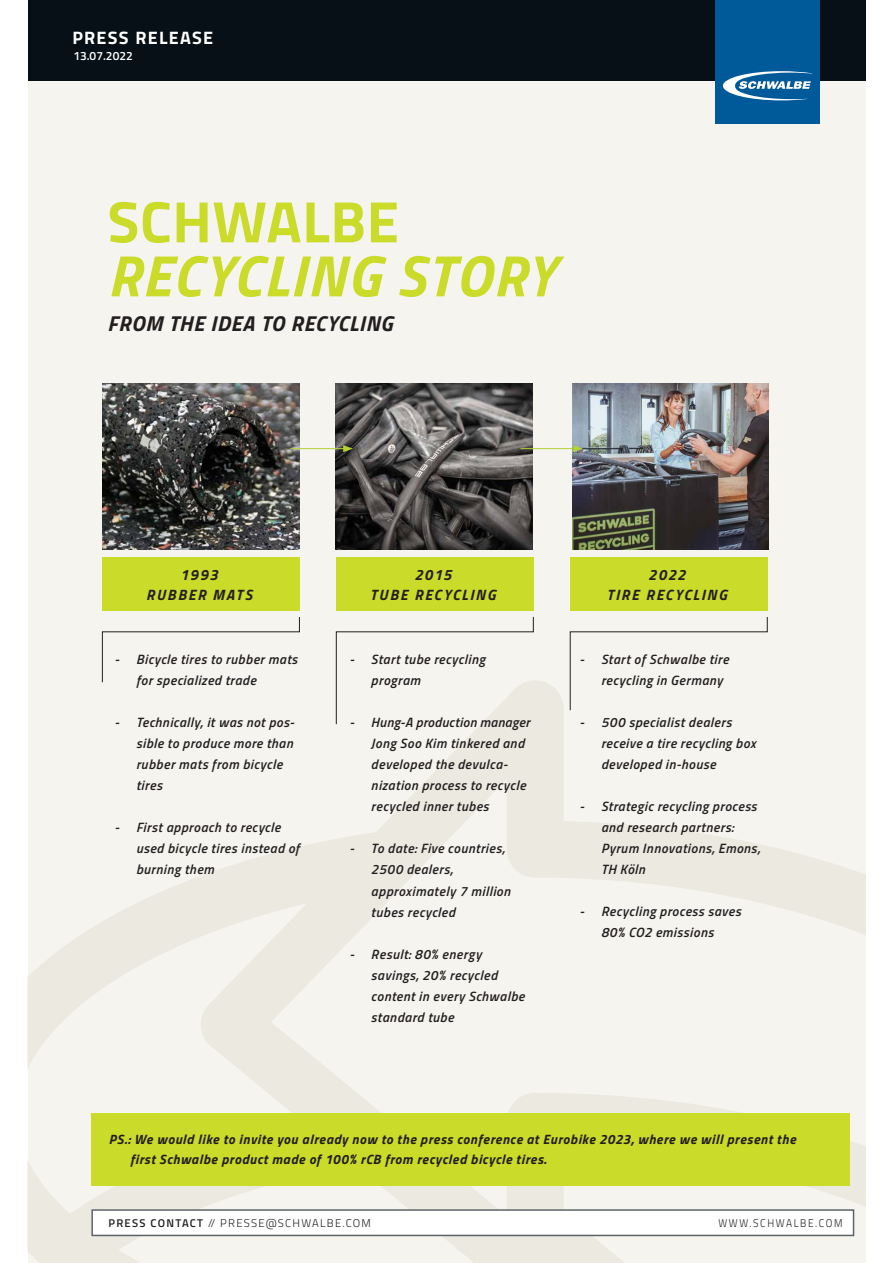
<style>
.page{position:relative;width:893px;height:1263px;background:#fff}
.page>*{position:absolute;margin:0;border:0;box-sizing:border-box;transform-origin:0 0}
.t1{font:italic 700 58.5px "Titillium";letter-spacing:.03em;color:#cadb2a}
.t2{font:700 58.5px "Titillium";letter-spacing:.01em;color:#cadb2a}
.t3{font:italic 700 21.6px "Titillium";letter-spacing:.035em;color:#231f20}
.t4{font:700 18px "Titillium";letter-spacing:.07em;color:#fff}
.t5{font:italic 700 15px/19.5px "Titillium";letter-spacing:.125em;color:#231f20;text-align:center}
.t6{font:italic 600 13.5px/21px "Titillium";letter-spacing:.04em;color:#231f20}
.t7{font:italic 700 13.5px/19.5px "Titillium";letter-spacing:.05em;color:#231f20}
.t8{font:600 12px "Titillium";color:#fff}
.t9{font:300 11.25px "Titillium";letter-spacing:.11em;color:#231f20}
.t10{font:300 11.25px "Titillium";letter-spacing:.16em;color:#231f20;scale:.9 1}
.s1{font-weight:600}
</style>
<div class="page">
<div style="left:28px;top:0;width:837px;height:1263px;background:#f5f4ef"></div>
<svg style="left:28px;top:681px;width:837px;height:582px"></svg>
<div style="left:28px;top:0;width:837px;height:81px;background:#071017"></div>
<div style="left:715px;top:0;width:105px;height:123px;background:#005999"></div>
<svg style="left:723px;top:71px;width:89px;height:29px"></svg>
<svg style="left:101px;top:617px;width:199px;height:66px"></svg>
<svg style="left:569px;top:617px;width:199px;height:94px"></svg>
<svg style="left:335px;top:617px;width:199px;height:108px"></svg>
<div style="left:102px;top:558px;width:198px;height:53px;background:#cadb2a"></div>
<div style="left:570px;top:558px;width:198px;height:53px;background:#cadb2a"></div>
<div style="left:336px;top:558px;width:198px;height:53px;background:#cadb2a"></div>
<img style="left:102px;top:383px;width:197px;height:166px">
<img style="left:335px;top:383px;width:197px;height:166px">
<img style="left:573px;top:383px;width:196px;height:166px">
<hr style="left:290px;top:448px;width:56px;height:1px;background:#b3d234">
<svg style="left:343px;top:445px;width:10px;height:7px"></svg>
<hr style="left:521px;top:448px;width:55px;height:1px;background:#b3d234">
<svg style="left:573px;top:445px;width:10px;height:7px"></svg>
<div style="left:91px;top:1113px;width:759px;height:73px;background:#cadb2a"></div>
<div style="left:91px;top:1209px;width:763px;height:27px;background:#fff;border:2px solid #5d6469"></div>
<h3 class="t4" style="left:72px;top:24px;width:142px">PRESS RELEASE</h3>
<p class="t8" style="left:73px;top:47px;width:61px">13.07.2022</p>
<h1 class="t2" style="left:108px;top:177px;width:293px">SCHWALBE</h1>
<h1 class="t1" style="left:108px;top:230px;width:449px">RECYCLING STORY</h1>
<h2 class="t3" style="left:107px;top:307px;width:287px">FROM THE IDEA TO RECYCLING</h2>
<p class="t5" style="left:146px;top:564px;width:108px">1993<br>RUBBER MATS</p>
<p class="t5" style="left:607px;top:564px;width:122px">2022<br>TIRE RECYCLING</p>
<p class="t5" style="left:370px;top:564px;width:127px">2015<br>TUBE RECYCLING</p>
<p class="t6" style="left:136px;top:648px;width:163px;text-indent:-21px">- Bicycle tires to rubber mats for specialized trade</p>
<p class="t6" style="left:136px;top:711px;width:160px;text-indent:-21px">- Technically, it was not pos&shy;sible to produce more than rubber mats from bicycle tires</p>
<p class="t6" style="left:136px;top:816px;width:165px;text-indent:-21px">- First approach to recycle used bicycle tires instead of burning them</p>
<p class="t6" style="left:371px;top:648px;width:116px;text-indent:-21px">- Start tube recycling program</p>
<p class="t6" style="left:371px;top:711px;width:160px;text-indent:-21px">- Hung-A production manager<br>Jong Soo Kim tinkered and developed the devulca&shy;nization process to recycle recycled inner tubes</p>
<p class="t6" style="left:371px;top:837px;width:141px;text-indent:-21px">- To date: Five countries,<br>2500 dealers, approximately 7 million tubes recycled</p>
<p class="t6" style="left:371px;top:942px;width:155px;text-indent:-21px">- Result: 80% energy savings, 20% recycled content in every Schwalbe standard tube</p>
<p class="t6" style="left:601px;top:648px;width:129px;text-indent:-21px">- Start of Schwalbe tire recycling in Germany</p>
<p class="t6" style="left:601px;top:711px;width:156px;text-indent:-21px">- 500 specialist dealers receive a tire recycling box developed in-house</p>
<p class="t6" style="left:601px;top:795px;width:161px;text-indent:-21px">- Strategic recycling process and research partners:<br>Pyrum Innovations, Emons,<br>TH Köln</p>
<p class="t6" style="left:580px;top:900px;width:163px;text-align:center">- Recycling process saves<br>80% CO2 emissions</p>
<p class="t7" style="left:130px;top:1129px;width:667px;text-indent:-21px">PS.: We would like to invite you already now to the press conference at Eurobike 2023, where we will present the first Schwalbe product made of 100% rCB from recycled bicycle tires.</p>
<p class="t9" style="left:108px;top:1215px;width:264px"><span class="s1">PRESS CONTACT</span> // PRESSE@SCHWALBE.COM</p>
<p class="t10" style="left:718px;top:1215px;width:139px">WWW.SCHWALBE.COM</p>
</div>
